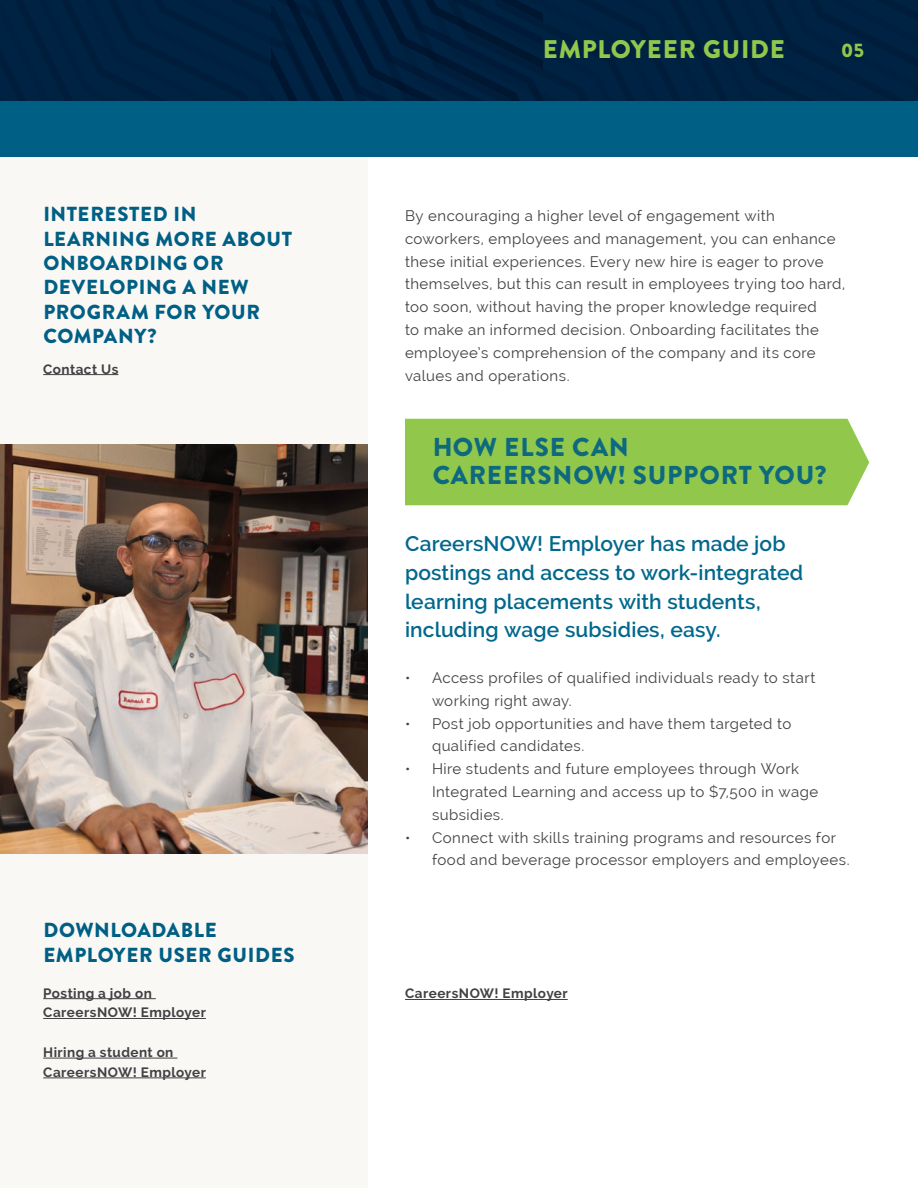
<style>
.page{position:relative;width:918px;height:1188px;background:#fff}
.page>*{position:absolute;margin:0;border:0;box-sizing:border-box;transform-origin:0 0}
.t1{font:900 25.95px/28px "Brandon Grotesque";letter-spacing:.035em;color:#005f84}
.t2{font:900 25.5px "Brandon Grotesque";letter-spacing:.03em;color:#91c84c}
.t3{font:600 21px/28.8px "Raleway";letter-spacing:.005em;color:#00688c}
.t4{font:900 20.25px/24.5px "Brandon Grotesque";letter-spacing:.035em;color:#005f84}
.t5{font:900 19.5px "Brandon Grotesque";color:#91c84c}
.t6{font:15px/22.8px "Raleway";letter-spacing:.03em;color:#414042}
.t7{font:700 13.5px/19.8px "Raleway";letter-spacing:.035em;color:#414042}
</style>
<div class="page">
<div style="left:0;top:157px;width:367px;height:288px;background:#f9f8f5"></div>
<div style="left:0;top:853px;width:367px;height:335px;background:#f9f8f5"></div>
<div style="left:0;top:0;width:918px;height:157px;background:#005f84"></div>
<svg style="left:0;top:0;width:918px;height:101px;background:#002040"></svg>
<hr style="left:43px;top:374px;width:75px;height:1px;background:#414042">
<hr style="left:43px;top:998px;width:113px;height:1px;background:#414042">
<hr style="left:43px;top:1018px;width:163px;height:1px;background:#414042">
<hr style="left:43px;top:1058px;width:134px;height:1px;background:#414042">
<hr style="left:43px;top:1078px;width:163px;height:1px;background:#414042">
<hr style="left:405px;top:999px;width:163px;height:1px;background:#414042">
<img style="left:0;top:445px;width:367px;height:408px">
<div style="left:405px;top:419px;width:464px;height:86px;background:#91c84c"></div>
<h3 class="t4" style="left:43px;top:202px;width:250px">INTERESTED IN<br>LEARNING MORE ABOUT<br>ONBOARDING OR<br>DEVELOPING A NEW<br>PROGRAM FOR YOUR<br>COMPANY?</h3>
<p class="t7" style="left:43px;top:359px;width:77px">Contact Us</p>
<h3 class="t4" style="left:43px;top:918px;width:253px">DOWNLOADABLE<br>EMPLOYER USER GUIDES</h3>
<p class="t7" style="left:43px;top:983px;width:164px">Posting a job on<br>CareersNOW! Employer</p>
<p class="t7" style="left:43px;top:1042px;width:164px">Hiring a student on<br>CareersNOW! Employer</p>
<h2 class="t2" style="left:543px;top:31px;width:243px">EMPLOYEER GUIDE</h2>
<h3 class="t5" style="left:841px;top:36px;width:24px">05</h3>
<p class="t6" style="left:405px;top:204px;width:442px">By encouraging a higher level of engagement with coworkers, employees and management, you can enhance these initial experiences. Every new hire is eager to prove themselves, but this can result in employees trying too hard, too soon, without having the proper knowledge required<br>to make an informed decision. Onboarding facilitates the employee’s comprehension of the company and its core values and operations.</p>
<h1 class="t1" style="left:432px;top:434px;width:396px">HOW ELSE CAN<br>CAREERSNOW! SUPPORT YOU?</h1>
<h3 class="t3" style="left:405px;top:529px;width:400px">CareersNOW! Employer has made job postings and access to work-integrated learning placements with students, including wage subsidies, easy.</h3>
<p class="t6" style="left:432px;top:666px;width:385px;text-indent:-27px">• Access profiles of qualified individuals ready to start working right away.</p>
<p class="t6" style="left:432px;top:712px;width:361px;text-indent:-27px">• Post job opportunities and have them targeted to qualified candidates.</p>
<p class="t6" style="left:432px;top:757px;width:388px;text-indent:-27px">• Hire students and future employees through Work<br>Integrated Learning and access up to $7,500 in wage subsidies.</p>
<p class="t6" style="left:432px;top:826px;width:419px;text-indent:-27px">• Connect with skills training programs and resources for food and beverage processor employers and employees.</p>
<p class="t7" style="left:405px;top:984px;width:164px">CareersNOW! Employer</p>
</div>
